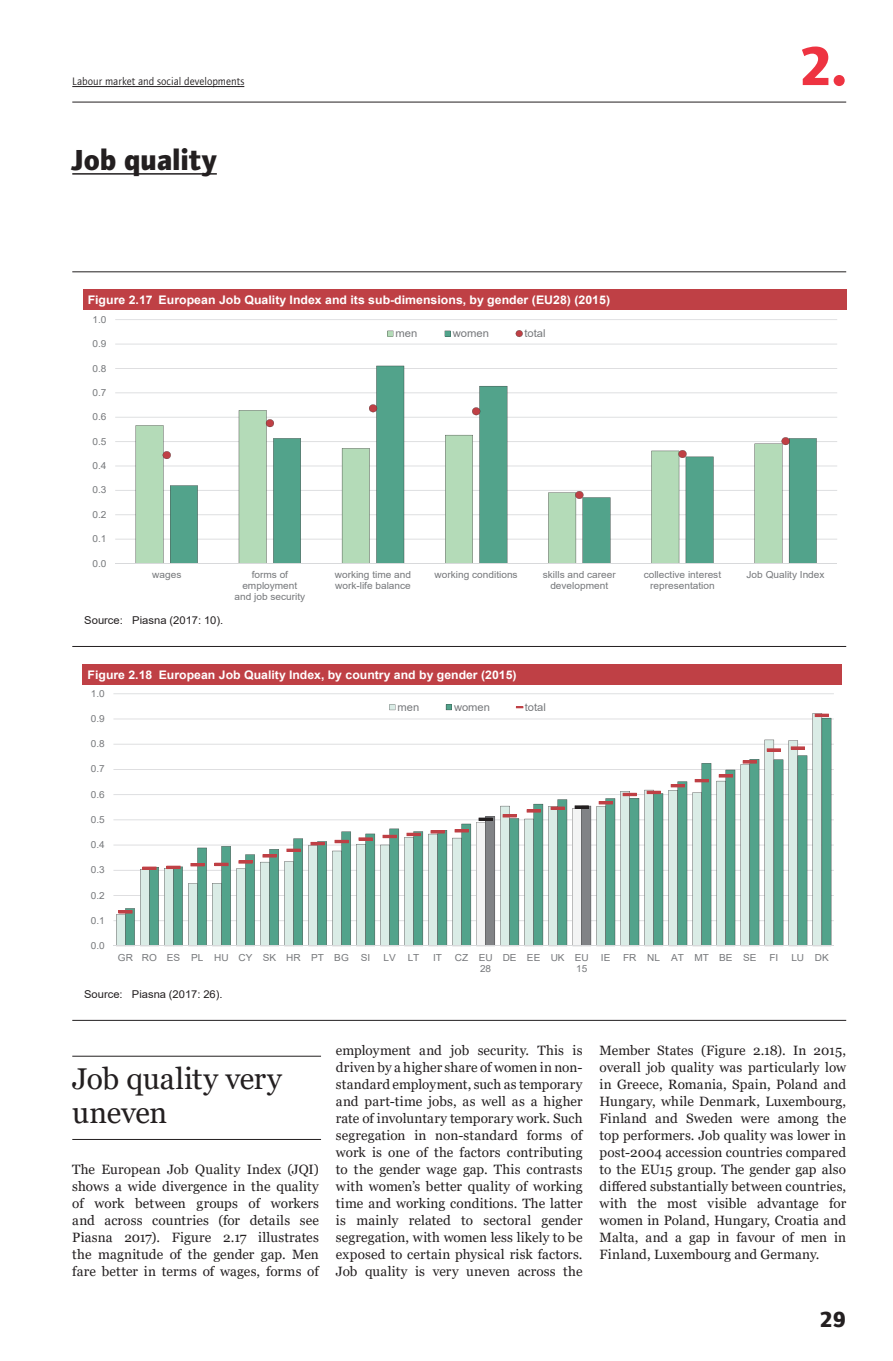
<style>
.page{position:relative;width:893px;height:1361px;background:#fff}
.page>*{position:absolute;margin:0;border:0;box-sizing:border-box;transform-origin:0 0}
.t1{font:700 56.25px "Foundry Journal";color:#ee3341}
.t2{font:30px/34px "Georgia";letter-spacing:-.015em;color:#231f20}
.t3{font:700 30px "Foundry Journal";color:#231f20}
.t4{font:700 22.5px "Foundry Journal";color:#231f20}
.t5{font:13.5px/17px "Georgia";letter-spacing:.005em;color:#231f20;text-align:justify}
.t6{font:700 11.85px "Arial";color:#fff;scale:1.04 1}
.t7{font:11.25px "Foundry Journal";color:#231f20}
.t8{font:10.8px "Arial";color:#231f20;scale:1.04 1}
.t9{font:10.8px "Arial";color:#76787b;scale:1.04 1}
.t10{font:9.75px/11.1px "Arial";color:#76787b;text-align:center;scale:1.04 1}
</style>
<div class="page">
<hr style="left:72px;top:102px;width:774px;height:1px;background:#231f20">
<hr style="left:72px;top:86px;width:172px;height:1px;background:#231f20">
<hr style="left:72px;top:173px;width:145px;height:2px;background:#231f20">
<hr style="left:72px;top:271px;width:774px;height:1px;background:#231f20">
<hr style="left:72px;top:1056px;width:249px;height:1px;background:#231f20">
<hr style="left:72px;top:1139px;width:249px;height:1px;background:#231f20">
<hr style="left:113px;top:920px;width:721px;height:1px;background:#d8d9db">
<hr style="left:113px;top:895px;width:721px;height:1px;background:#d8d9db">
<hr style="left:113px;top:870px;width:721px;height:1px;background:#d8d9db">
<hr style="left:113px;top:844px;width:721px;height:1px;background:#d8d9db">
<hr style="left:113px;top:819px;width:721px;height:1px;background:#d8d9db">
<hr style="left:113px;top:794px;width:721px;height:1px;background:#d8d9db">
<hr style="left:113px;top:769px;width:721px;height:1px;background:#d8d9db">
<hr style="left:113px;top:744px;width:721px;height:1px;background:#d8d9db">
<hr style="left:113px;top:718px;width:721px;height:1px;background:#d8d9db">
<hr style="left:113px;top:693px;width:721px;height:1px;background:#d8d9db">
<svg style="left:125px;top:718px;width:706px;height:227px"></svg>
<hr style="left:113px;top:945px;width:721px;height:1px;background:#d8d9db">
<svg style="left:118px;top:910px;width:15px;height:3px"></svg>
<svg style="left:142px;top:866px;width:15px;height:4px"></svg>
<svg style="left:166px;top:865px;width:15px;height:4px"></svg>
<svg style="left:190px;top:863px;width:15px;height:3px"></svg>
<svg style="left:214px;top:862px;width:15px;height:4px"></svg>
<svg style="left:238px;top:860px;width:15px;height:3px"></svg>
<svg style="left:262px;top:854px;width:15px;height:3px"></svg>
<svg style="left:286px;top:848px;width:15px;height:4px"></svg>
<svg style="left:310px;top:842px;width:15px;height:3px"></svg>
<svg style="left:335px;top:840px;width:14px;height:3px"></svg>
<svg style="left:358px;top:837px;width:15px;height:4px"></svg>
<svg style="left:383px;top:835px;width:14px;height:3px"></svg>
<svg style="left:406px;top:833px;width:15px;height:3px"></svg>
<svg style="left:431px;top:830px;width:14px;height:3px"></svg>
<svg style="left:455px;top:829px;width:14px;height:3px"></svg>
<svg style="left:503px;top:814px;width:14px;height:3px"></svg>
<svg style="left:527px;top:809px;width:14px;height:3px"></svg>
<svg style="left:551px;top:806px;width:14px;height:4px"></svg>
<svg style="left:599px;top:801px;width:14px;height:3px"></svg>
<svg style="left:623px;top:793px;width:14px;height:3px"></svg>
<svg style="left:647px;top:791px;width:14px;height:3px"></svg>
<svg style="left:671px;top:784px;width:14px;height:3px"></svg>
<svg style="left:695px;top:779px;width:14px;height:3px"></svg>
<svg style="left:719px;top:774px;width:14px;height:3px"></svg>
<svg style="left:743px;top:760px;width:14px;height:3px"></svg>
<svg style="left:767px;top:748px;width:14px;height:4px"></svg>
<svg style="left:791px;top:746px;width:14px;height:4px"></svg>
<svg style="left:815px;top:713px;width:14px;height:4px"></svg>
<svg style="left:476px;top:816px;width:19px;height:129px"></svg>
<svg style="left:572px;top:805px;width:19px;height:140px"></svg>
<svg style="left:389px;top:704px;width:6px;height:6px"></svg>
<svg style="left:446px;top:704px;width:6px;height:6px"></svg>
<svg style="left:516px;top:706px;width:7px;height:2px"></svg>
<div style="left:83px;top:664px;width:759px;height:20px;background:#bf4045"></div>
<hr style="left:72px;top:646px;width:774px;height:1px;background:#231f20">
<hr style="left:115px;top:539px;width:722px;height:1px;background:#d8d9db">
<hr style="left:115px;top:514px;width:722px;height:1px;background:#d8d9db">
<hr style="left:115px;top:490px;width:722px;height:1px;background:#d8d9db">
<hr style="left:115px;top:465px;width:722px;height:1px;background:#d8d9db">
<hr style="left:115px;top:441px;width:722px;height:1px;background:#d8d9db">
<hr style="left:115px;top:417px;width:722px;height:1px;background:#d8d9db">
<hr style="left:115px;top:392px;width:722px;height:1px;background:#d8d9db">
<hr style="left:115px;top:368px;width:722px;height:1px;background:#d8d9db">
<hr style="left:115px;top:344px;width:722px;height:1px;background:#d8d9db">
<hr style="left:115px;top:319px;width:722px;height:1px;background:#d8d9db">
<svg style="left:136px;top:417px;width:34px;height:146px;fill:#b4dbb8"></svg>
<svg style="left:170px;top:366px;width:647px;height:197px"></svg>
<hr style="left:115px;top:563px;width:722px;height:1px;background:#d8d9db">
<svg style="left:163px;top:451px;width:8px;height:8px"></svg>
<svg style="left:266px;top:419px;width:8px;height:8px"></svg>
<svg style="left:369px;top:404px;width:8px;height:8px"></svg>
<svg style="left:472px;top:407px;width:8px;height:8px"></svg>
<svg style="left:575px;top:491px;width:8px;height:8px"></svg>
<svg style="left:678px;top:450px;width:8px;height:8px"></svg>
<svg style="left:781px;top:437px;width:9px;height:8px"></svg>
<svg style="left:387px;top:331px;width:6px;height:5px"></svg>
<svg style="left:445px;top:331px;width:6px;height:5px"></svg>
<svg style="left:516px;top:330px;width:7px;height:7px"></svg>
<div style="left:83px;top:290px;width:763px;height:20px;background:#bf4045"></div>
<hr style="left:72px;top:1020px;width:774px;height:1px;background:#231f20">
<p class="t7" style="left:72px;top:75px;width:174px">Labour market and social developments</p>
<h2 class="t3" style="left:72px;top:142px;width:146px">Job quality</h2>
<p class="t6" style="left:88px;top:292px;width:504px">Figure 2.17 European Job Quality Index and its sub-dimensions, by gender (EU28) (2015)</p>
<p class="t10" style="left:92px;top:314px;width:15px">1.0</p>
<p class="t10" style="left:92px;top:338px;width:15px">0.9</p>
<p class="t10" style="left:92px;top:362px;width:15px">0.8</p>
<p class="t10" style="left:92px;top:387px;width:15px">0.7</p>
<p class="t10" style="left:92px;top:411px;width:15px">0.6</p>
<p class="t10" style="left:92px;top:436px;width:15px">0.5</p>
<p class="t10" style="left:92px;top:460px;width:15px">0.4</p>
<p class="t10" style="left:92px;top:484px;width:15px">0.3</p>
<p class="t10" style="left:92px;top:509px;width:15px">0.2</p>
<p class="t10" style="left:92px;top:533px;width:15px">0.1</p>
<p class="t10" style="left:92px;top:557px;width:15px">0.0</p>
<p class="t9" style="left:396px;top:326px;width:23px">men</p>
<p class="t9" style="left:453px;top:326px;width:36px">women</p>
<p class="t9" style="left:524px;top:326px;width:22px">total</p>
<h1 class="t1" style="left:799px;top:33px;width:49px">2.</h1>
<p class="t10" style="left:152px;top:569px;width:30px">wages</p>
<p class="t10" style="left:234px;top:569px;width:69px">forms of employment and job security</p>
<p class="t10" style="left:335px;top:569px;width:75px;text-align:left">working time and work-life balance</p>
<p class="t10" style="left:435px;top:569px;width:81px">working conditions</p>
<p class="t10" style="left:543px;top:569px;width:72px">skills and career development</p>
<p class="t10" style="left:644px;top:569px;width:76px">collective interest representation</p>
<p class="t10" style="left:747px;top:569px;width:76px">Job Quality Index</p>
<p class="t8" style="left:84px;top:612px;width:135px">Source: Piasna (2017: 10).</p>
<p class="t6" style="left:88px;top:666px;width:414px">Figure 2.18 European Job Quality Index, by country and by gender (2015)</p>
<p class="t10" style="left:91px;top:688px;width:15px">1.0</p>
<p class="t10" style="left:91px;top:713px;width:15px">0.9</p>
<p class="t10" style="left:91px;top:738px;width:15px">0.8</p>
<p class="t10" style="left:91px;top:763px;width:15px">0.7</p>
<p class="t10" style="left:91px;top:788px;width:15px">0.6</p>
<p class="t10" style="left:91px;top:814px;width:15px">0.5</p>
<p class="t10" style="left:91px;top:839px;width:15px">0.4</p>
<p class="t10" style="left:91px;top:864px;width:15px">0.3</p>
<p class="t10" style="left:91px;top:889px;width:15px">0.2</p>
<p class="t10" style="left:91px;top:914px;width:15px">0.1</p>
<p class="t10" style="left:91px;top:940px;width:15px">0.0</p>
<p class="t9" style="left:397px;top:699px;width:22px">men</p>
<p class="t9" style="left:454px;top:699px;width:36px">women</p>
<p class="t9" style="left:525px;top:699px;width:22px">total</p>
<p class="t10" style="left:118px;top:951px;width:244px">GR RO ES PL HU CY SK HR PT BG SI</p>
<p class="t10" style="left:383px;top:951px;width:36px">LV LT</p>
<p class="t10" style="left:433px;top:951px;width:10px">IT</p>
<p class="t10" style="left:455px;top:951px;width:38px;text-align:right">CZ EU<br>28</p>
<p class="t10" style="left:503px;top:951px;width:84px;text-align:right">DE EE UK EU<br>15</p>
<p class="t10" style="left:601px;top:951px;width:11px">IE</p>
<p class="t10" style="left:623px;top:951px;width:130px">FR NL AT MT BE SE</p>
<p class="t10" style="left:769px;top:951px;width:10px">FI</p>
<p class="t10" style="left:791px;top:951px;width:38px">LU DK</p>
<p class="t8" style="left:84px;top:987px;width:135px">Source: Piasna (2017: 26).</p>
<h2 class="t2" style="left:72px;top:1062px;width:211px">Job quality very uneven</h2>
<p class="t5" style="left:72px;top:1161px;width:248px">The European Job Quality Index (JQI) shows a wide divergence in the quality of work between groups of workers and across countries (for details see Piasna 2017). Figure 2.17 illustrates the magnitude of the gender gap. Men fare better in terms of wages, forms of</p>
<p class="t5" style="left:336px;top:1042px;width:248px">employment and job security. This is driven by a higher share of women in non&shy;standard employment, such as temporary and part-time jobs, as well as a higher rate of involuntary temporary work. Such segregation in non-standard forms of work is one of the factors contributing to the gender wage gap. This contrasts with women’s better quality of working time and working conditions. The latter is mainly related to sectoral gender segregation, with women less likely to be exposed to certain physical risk factors.<br>Job quality is very uneven across the</p>
<p class="t5" style="left:600px;top:1042px;width:248px">Member States (Figure 2.18). In 2015, overall job quality was particularly low in Greece, Romania, Spain, Poland and Hungary, while Denmark, Luxembourg, Finland and Sweden were among the top performers. Job quality was lower in post-2004 accession countries compared to the EU15 group. The gender gap also differed substantially between countries, with the most visible advantage for women in Poland, Hungary, Croatia and Malta, and a gap in favour of men in Finland, Luxembourg and Germany.</p>
<h3 class="t4" style="left:819px;top:1306px;width:28px">29</h3>
</div>
